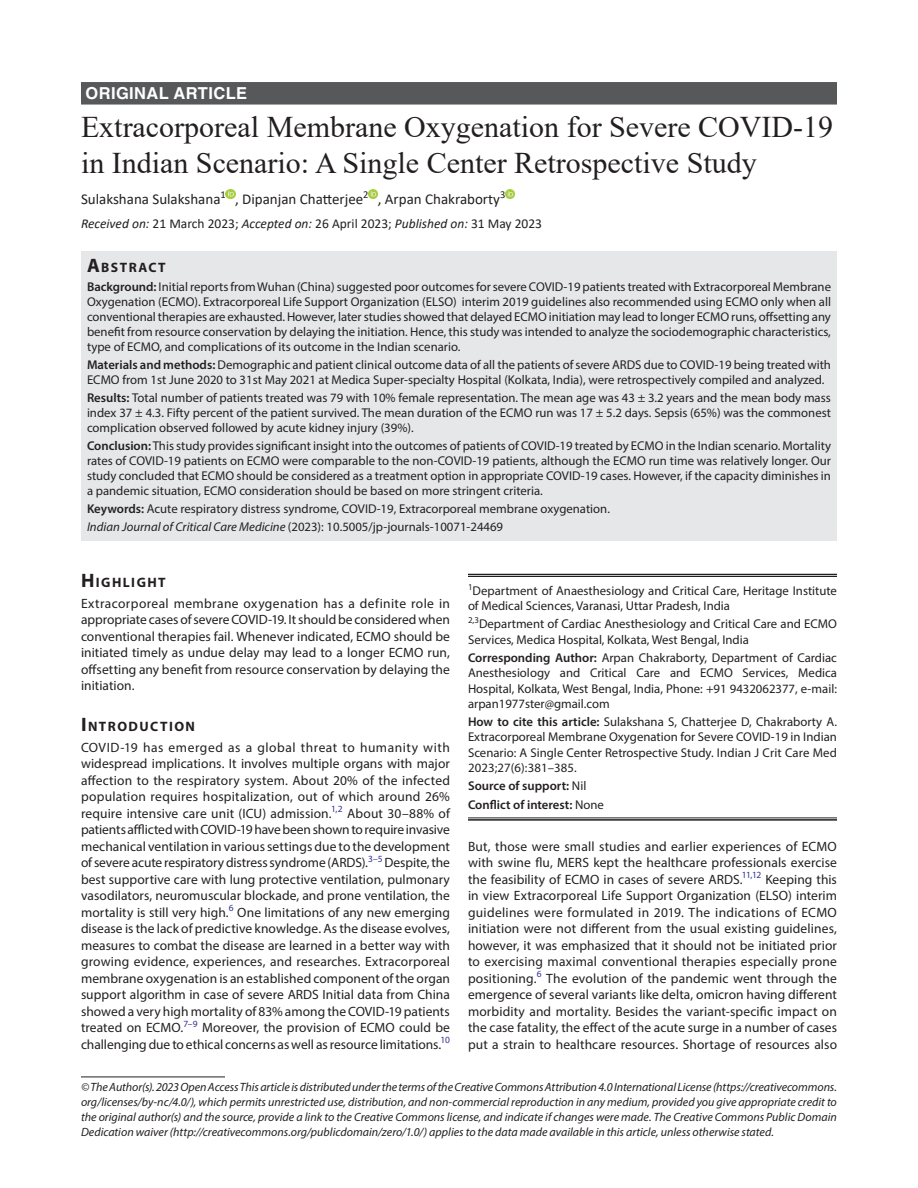
<style>
.page{position:relative;width:918px;height:1188px;background:#fff}
.page>*{position:absolute;margin:0;border:0;box-sizing:border-box;transform-origin:0 0}
.t1{font:30px/36px "Times New Roman";color:#231f20}
.ArticleType{font:700 16.5px "Helvetica LT Std";letter-spacing:.025em;color:#fff}
.AuthorName{font:15px "Calibri";color:#231f20}
.Head-1{font:700 13.65px "Myriad Pro";letter-spacing:.105em;color:#231f20}
.AbstractTitle{font:700 13.65px "Myriad Pro";letter-spacing:.105em;color:#231f20}
.Para-NoIndent{font:13.5px/16.5px "Myriad Pro";color:#231f20;text-align:justify}
.PAS_History{font:italic 13.5px "Calibri";color:#231f20}
.Abstract-Para-first{font:12.75px/15px "Myriad Pro";color:#231f20;text-align:justify}
.How_to_Cite{font:12.75px/15.3px "Myriad Pro";letter-spacing:.005em;color:#231f20;text-align:justify}
.Corresponding_Author{font:12.75px/15.3px "Myriad Pro";color:#231f20;text-align:justify}
.Affiliation-first{font:12.75px/15.3px "Myriad Pro";color:#231f20}
.Affiliation{font:12.75px/15.3px "Myriad Pro";color:#231f20}
.Keywords{font:12.75px "Myriad Pro";color:#231f20}
.JT_DOI{font:12.75px "Myriad Pro";color:#231f20}
.COI{font:600 12.75px "Myriad Pro";color:#231f20}
.Source{font:600 12.75px "Myriad Pro";color:#231f20}
.FootNote{font:italic 12px/15px "Myriad Pro";color:#231f20;text-align:justify}
.s1{font-style:normal}
.s2{font-size:19.5px}
.s3{font-weight:600}
.s4{font-style:italic}
.s5{font-weight:400}
</style>
<div class="page">
<div style="left:81px;top:82px;width:756px;height:23px;background:#57585a"></div>
<div style="left:81px;top:251px;width:756px;height:26px;background:#e6e7e9"></div>
<div style="left:81px;top:276px;width:756px;height:84px;background:#e6e7e9"></div>
<div style="left:81px;top:354px;width:756px;height:39px;background:#e6e7e9"></div>
<div style="left:81px;top:387px;width:756px;height:54px;background:#e6e7e9"></div>
<div style="left:81px;top:435px;width:756px;height:69px;background:#e6e7e9"></div>
<div style="left:81px;top:498px;width:756px;height:24px;background:#e6e7e9"></div>
<div style="left:81px;top:516px;width:756px;height:24px;background:#e6e7e9"></div>
<svg style="left:226px;top:189px;width:9px;height:9px"></svg>
<svg style="left:369px;top:189px;width:9px;height:9px"></svg>
<svg style="left:505px;top:189px;width:10px;height:9px"></svg>
<hr style="left:81px;top:1077px;width:144px;height:1px;background:#231f20">
<hr style="left:468px;top:574px;width:369px;height:1px;background:#231f20">
<hr style="left:468px;top:576px;width:369px;height:1px;background:#231f20">
<hr style="left:468px;top:818px;width:369px;height:1px;background:#231f20">
<hr style="left:468px;top:819px;width:369px;height:2px;background:#231f20">
<p class="ArticleType" style="left:86px;top:83px;width:163px">ORIGINAL ARTICLE</p>
<p class="t1" style="left:81px;top:108px;width:754px">Extracorporeal Membrane Oxygenation for Severe COVID-19 in Indian Scenario: A Single Center Retrospective Study</p>
<p class="AuthorName" style="left:81px;top:189px;width:426px">Sulakshana Sulakshana<sup>1</sup> , Dipanjan Chatterjee<sup>2</sup> , Arpan Chakraborty<sup>3</sup></p>
<p class="PAS_History" style="left:81px;top:214px;width:463px">Received on: <span class="s1">21 March 2023;</span> Accepted on: <span class="s1">26 April 2023;</span> Published on: <span class="s1">31 May 2023</span></p>
<p class="AbstractTitle" style="left:87px;top:258px;width:80px"><span class="s2">A</span>BSTRACT</p>
<p class="Abstract-Para-first" style="left:87px;top:279px;width:746px"><span class="s3">Background:</span> Initial reports from Wuhan (China) suggested poor outcomes for severe COVID-19 patients treated with Extracorporeal Membrane Oxygenation (ECMO). Extracorporeal Life Support Organization (ELSO) interim 2019 guidelines also recommended using ECMO only when all conventional therapies are exhausted. However, later studies showed that delayed ECMO initiation may lead to longer ECMO runs, offsetting any benefit from resource conservation by delaying the initiation. Hence, this study was intended to analyze the sociodemographic characteristics, type of ECMO, and complications of its outcome in the Indian scenario.</p>
<p class="Abstract-Para-first" style="left:87px;top:357px;width:746px"><span class="s3">Materials and methods:</span> Demographic and patient clinical outcome data of all the patients of severe ARDS due to COVID-19 being treated with<br>ECMO from 1st June 2020 to 31st May 2021 at Medica Super-specialty Hospital (Kolkata, India), were retrospectively compiled and analyzed.</p>
<p class="Abstract-Para-first" style="left:87px;top:390px;width:746px"><span class="s3">Results:</span> Total number of patients treated was 79 with 10% female representation. The mean age was 43 ± 3.2 years and the mean body mass index 37 ± 4.3. Fifty percent of the patient survived. The mean duration of the ECMO run was 17 ± 5.2 days. Sepsis (65%) was the commonest complication observed followed by acute kidney injury (39%).</p>
<p class="Abstract-Para-first" style="left:87px;top:438px;width:746px"><span class="s3">Conclusion:</span> This study provides significant insight into the outcomes of patients of COVID-19 treated by ECMO in the Indian scenario. Mortality rates of COVID-19 patients on ECMO were comparable to the non-COVID-19 patients, although the ECMO run time was relatively longer. Our study concluded that ECMO should be considered as a treatment option in appropriate COVID-19 cases. However, if the capacity diminishes in a pandemic situation, ECMO consideration should be based on more stringent criteria.</p>
<p class="Keywords" style="left:87px;top:501px;width:525px"><span class="s3">Keywords:</span> Acute respiratory distress syndrome, COVID-19, Extracorporeal membrane oxygenation.</p>
<p class="JT_DOI" style="left:87px;top:519px;width:418px"><span class="s4">Indian Journal of Critical Care Medicine</span> (2023): 10.5005/jp-journals-10071-24469</p>
<p class="Head-1" style="left:81px;top:573px;width:86px"><span class="s2">H</span>IGHLIGHT</p>
<p class="Para-NoIndent" style="left:81px;top:595px;width:371px">Extracorporeal membrane oxygenation has a definite role in appropriate cases of severe COVID-19. It should be considered when conventional therapies fail. Whenever indicated, ECMO should be initiated timely as undue delay may lead to a longer ECMO run, offsetting any benefit from resource conservation by delaying the initiation.</p>
<p class="Head-1" style="left:81px;top:717px;width:116px"><span class="s2">I</span> NTRODUCTION</p>
<p class="Para-NoIndent" style="left:81px;top:739px;width:371px">COVID-19 has emerged as a global threat to humanity with widespread implications. It involves multiple organs with major affection to the respiratory system. About 20% of the infected population requires hospitalization, out of which around 26% require intensive care unit (ICU) admission.<sup>1,2</sup> About 30–88% of patients afflicted with COVID-19 have been shown to require invasive mechanical ventilation in various settings due to the development of severe acute respiratory distress syndrome (ARDS).<sup>3–5</sup> Despite, the best supportive care with lung protective ventilation, pulmonary vasodilators, neuromuscular blockade, and prone ventilation, the mortality is still very high.<sup>6</sup> One limitations of any new emerging disease is the lack of predictive knowledge. As the disease evolves, measures to combat the disease are learned in a better way with growing evidence, experiences, and researches. Extracorporeal membrane oxygenation is an established component of the organ support algorithm in case of severe ARDS Initial data from China showed a very high mortality of 83% among the COVID-19 patients treated on ECMO.<sup>7–9</sup> Moreover, the provision of ECMO could be challenging due to ethical concerns as well as resource limitations.<sup>10</sup></p>
<p class="Affiliation-first" style="left:468px;top:583px;width:371px"><sup>1</sup>Department of Anaesthesiology and Critical Care, Heritage Institute of Medical Sciences, Varanasi, Uttar Pradesh, India</p>
<p class="Affiliation" style="left:468px;top:616px;width:371px"><sup>2,3</sup>Department of Cardiac Anesthesiology and Critical Care and ECMO<br>Services, Medica Hospital, Kolkata, West Bengal, India</p>
<p class="Corresponding_Author" style="left:468px;top:650px;width:371px"><span class="s3">Corresponding Author:</span> Arpan Chakraborty, Department of Cardiac Anesthesiology and Critical Care and ECMO Services, Medica Hospital, Kolkata, West Bengal, India, Phone: +91 9432062377, e-mail: arpan1977ster@gmail.com</p>
<p class="How_to_Cite" style="left:468px;top:714px;width:371px"><span class="s3">How to cite this article:</span> Sulakshana S, Chatterjee D, Chakraborty A.<br>Extracorporeal Membrane Oxygenation for Severe COVID-19 in Indian Scenario: A Single Center Retrospective Study. Indian J Crit Care Med 2023;27(6):381–385.</p>
<p class="Source" style="left:468px;top:778px;width:120px">Source of support: <span class="s5">Nil</span></p>
<p class="COI" style="left:468px;top:796px;width:137px">Conflict of interest: <span class="s5">None</span></p>
<p class="Para-NoIndent" style="left:468px;top:838px;width:371px">But, those were small studies and earlier experiences of ECMO with swine flu, MERS kept the healthcare professionals exercise the feasibility of ECMO in cases of severe ARDS.<sup>11,12</sup> Keeping this in view Extracorporeal Life Support Organization (ELSO) interim guidelines were formulated in 2019. The indications of ECMO initiation were not different from the usual existing guidelines, however, it was emphasized that it should not be initiated prior to exercising maximal conventional therapies especially prone positioning.<sup>6</sup> The evolution of the pandemic went through the emergence of several variants like delta, omicron having different morbidity and mortality. Besides the variant-specific impact on the case fatality, the effect of the acute surge in a number of cases put a strain to healthcare resources. Shortage of resources also</p>
<p class="FootNote" style="left:81px;top:1079px;width:758px">© The Author(s). 2023 Open Access This article is distributed under the terms of the Creative Commons Attribution 4.0 International License (https://creativecommons. org/licenses/by-nc/4.0/), which permits unrestricted use, distribution, and non-commercial reproduction in any medium, provided you give appropriate credit to the original author(s) and the source, provide a link to the Creative Commons license, and indicate if changes were made. The Creative Commons Public Domain Dedication waiver (http://creativecommons.org/publicdomain/zero/1.0/) applies to the data made available in this article, unless otherwise stated.</p>
</div>
